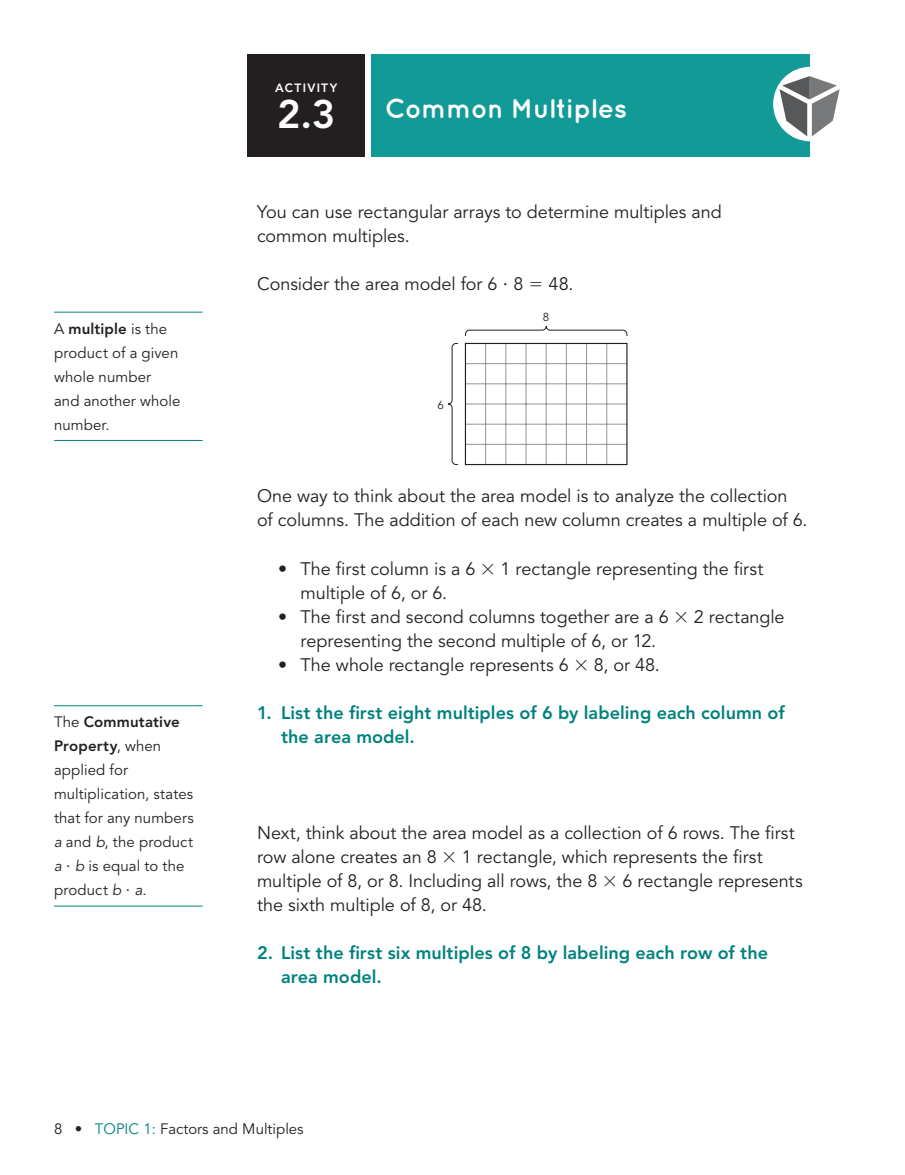
<style>
.page{position:relative;width:905px;height:1175px;background:#fff}
.page>*{position:absolute;margin:0;border:0;box-sizing:border-box;transform-origin:0 0}
.t1{font:800 39.6px "Avenir LT Std";color:#fff}
.t2{font:700 27px "Quicksand";letter-spacing:-.02em;color:#fff}
.t3{font:18px/24px "Avenir LT Std";letter-spacing:-.005em;color:#231f20}
.t4{font:800 18px/24px "Avenir LT Std";letter-spacing:.005em;color:#00827e}
.t5{font:15px/24px "Avenir LT Std";letter-spacing:.005em;color:#231f20}
.t6{font:800 12px "Avenir LT Std";letter-spacing:.11em;color:#fff}
.t7{font:11.55px "Avenir LT Std";color:#231f20}
.s1{font-weight:800}
.s2{font-style:italic}
.s3{font-family:"Mathematical Pi OTF1"}
.s4{color:#00827e}
</style>
<div class="page">
<div style="left:371px;top:54px;width:438px;height:103px;background:#129b96"></div>
<div style="left:248px;top:54px;width:117px;height:103px;background:#231f20"></div>
<hr style="left:54px;top:312px;width:148px;height:1px;background:#00827e">
<hr style="left:54px;top:440px;width:148px;height:1px;background:#00827e">
<hr style="left:54px;top:705px;width:148px;height:1px;background:#00827e">
<hr style="left:54px;top:905px;width:148px;height:1px;background:#00827e">
<div style="left:773px;top:67px;width:74px;height:74px;background:#fff;border-radius:50%"></div>
<div style="left:773px;top:67px;width:74px;height:74px;border:2px solid #fff;border-radius:50%"></div>
<svg style="left:779px;top:76px;width:30px;height:60px"></svg>
<svg style="left:809px;top:76px;width:31px;height:61px;fill:#77787a"></svg>
<svg style="left:448px;top:326px;width:179px;height:139px"></svg>
<p class="t6" style="left:275px;top:81px;width:64px">ACTIVITY</p>
<h1 class="t1" style="left:277px;top:91px;width:60px">2.3</h1>
<h2 class="t2" style="left:384px;top:92px;width:244px">Common Multiples</h2>
<p class="t5" style="left:54px;top:317px;width:128px">A <span class="s1">multiple</span> is the product of a given whole number<br>and another whole number.</p>
<p class="t5" style="left:54px;top:710px;width:141px">The <span class="s1">Commutative<br>Property</span>, when applied for multiplication, states that for any numbers <span class="s2">a</span> and <span class="s2">b</span>, the product <span class="s2">a b</span> is equal to the product <span class="s2">b a</span>.</p>
<p class="t3" style="left:257px;top:200px;width:466px">You can use rectangular arrays to determine multiples and common multiples.</p>
<p class="t3" style="left:257px;top:272px;width:318px">Consider the area model for 6 8 <span class="s3">5</span> 48.</p>
<p class="t7" style="left:437px;top:398px;width:8px">6</p>
<p class="t7" style="left:543px;top:311px;width:8px">8</p>
<p class="t3" style="left:257px;top:485px;width:552px">One way to think about the area model is to analyze the collection of columns. The addition of each new column creates a multiple of 6.</p>
<p class="t3" style="left:300px;top:557px;width:464px;text-indent:-23px">• The first column is a 6 ✓ 1 rectangle representing the first multiple of 6, or 6.</p>
<p class="t3" style="left:300px;top:605px;width:485px;text-indent:-23px">• The first and second columns together are a 6 ✓ 2 rectangle representing the second multiple of 6, or 12.</p>
<p class="t3" style="left:278px;top:653px;width:383px">• The whole rectangle represents 6 ✓ 8, or 48.</p>
<p class="t4" style="left:281px;top:700px;width:505px;text-indent:-24px">1. List the first eight multiples of 6 by labeling each column of the area model.</p>
<p class="t3" style="left:257px;top:821px;width:547px">Next, think about the area model as a collection of 6 rows. The first row alone creates an 8 <span class="s3">3</span> 1 rectangle, which represents the first multiple of 8, or 8. Including all rows, the 8 <span class="s3">3</span> 6 rectangle represents the sixth multiple of 8, or 48.</p>
<p class="t4" style="left:281px;top:940px;width:488px;text-indent:-24px">2. List the first six multiples of 8 by labeling each row of the area model.</p>
<p class="t5" style="left:54px;top:1117px;width:251px">8 • <span class="s4">TOPIC 1:</span> Factors and Multiples</p>
</div>
